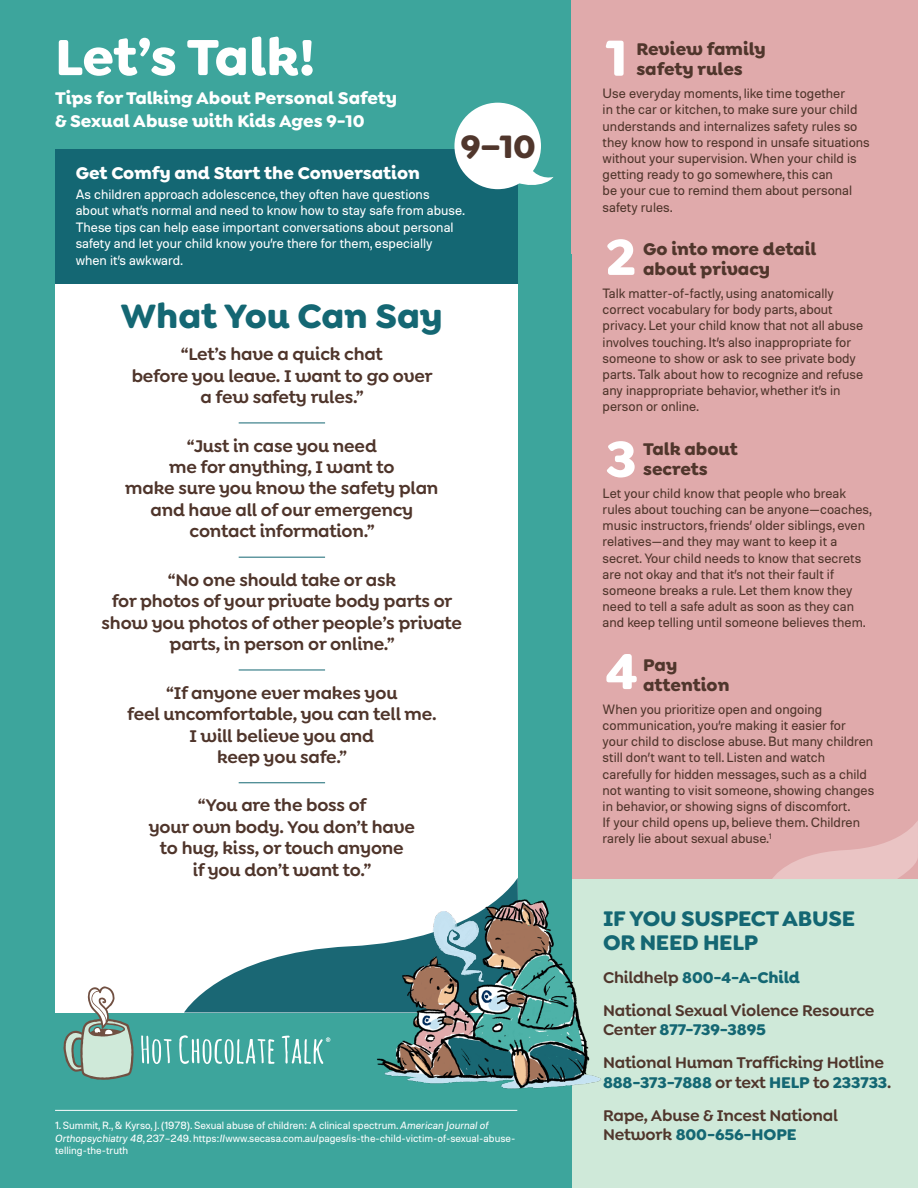
<style>
.page{position:relative;width:918px;height:1188px;background:#fff}
.page>*{position:absolute;margin:0;border:0;box-sizing:border-box;transform-origin:0 0}
._01_Big_heasder_let{font:700 54px "Goldplay Alt";letter-spacing:-.01em;color:#fff}
._08_NUMBERS{font:700 54px "Goldplay Alt";color:#fff}
._04_Header_What_You{font:700 36px "Goldplay Alt";color:#146773}
.t1{font:700 34.5px "Goldplay Alt";color:#50362c}
._06_NEED_HELP{font:700 22.5px/24px "Goldplay Alt";letter-spacing:-.01em;color:#146773}
._05_Talking_Points_1{font:600 18px/21.5px "Goldplay Alt";letter-spacing:-.01em;color:#4f352b;text-align:center}
._02_Subhead_12_15_Go{font:700 18px/22.5px "Goldplay Alt";color:#fff}
._05B_Talking_Points{font:600 18px/21.5px "Goldplay Alt";letter-spacing:-.01em;color:#4f352b;text-align:center}
._06_Subhead_after_nu{font:700 18px/20.2px "Goldplay Alt";color:#50362c}
._07_Need_help_INFO{font:600 16.5px/19.5px "Goldplay Alt";letter-spacing:-.01em;color:#50362c}
._07_Need_help_INFO-2{font:600 16.5px/19.5px "Goldplay Alt";letter-spacing:-.01em;color:#4f352b}
._07_Need_help_INFO-3{font:700 16.5px "Goldplay Alt";letter-spacing:-.01em;color:#146773}
.t2{font:13.5px/16.2px "Molde";color:#4f352b}
.t3{font:13.5px/16.5px "Molde";color:#fff}
.t4{font:10.5px/12.6px "Molde";color:#fff}
.s1{font-style:italic}
.s2{font-weight:600;color:#50362c}
.s3{font-weight:700;color:#146773}
</style>
<div class="page">
<div style="left:0;top:0;width:571px;height:356px;background:#3da59c"></div>
<div style="left:571px;top:0;width:347px;height:883px;background:#e0aaab"></div>
<div style="left:535px;top:879px;width:383px;height:309px;background:#cfe9d9"></div>
<div style="left:0;top:255px;width:571px;height:933px;background:#3da59c"></div>
<div style="left:55px;top:149px;width:462px;height:863px;background:#fff"></div>
<hr style="left:239px;top:423px;width:86px;height:1px;background:#146773">
<hr style="left:239px;top:557px;width:86px;height:1px;background:#146773">
<hr style="left:239px;top:670px;width:86px;height:1px;background:#146773">
<hr style="left:239px;top:782px;width:86px;height:1px;background:#146773">
<div style="left:55px;top:149px;width:462px;height:135px;background:#146773"></div>
<div style="left:454px;top:103px;width:87px;height:86px;background:#fff;border-radius:50%"></div>
<svg style="left:504px;top:159px;width:50px;height:30px"></svg>
<svg style="left:184px;top:945px;width:181px;height:67px;fill:#1a6774"></svg>
<img style="left:365px;top:860px;width:236px;height:253px">
<svg style="left:772px;top:821px;width:146px;height:58px"></svg>
<hr style="left:55px;top:1110px;width:462px;height:1px;background:#fff">
<svg style="left:141px;top:1036px;width:31px;height:28px"></svg>
<svg style="left:179px;top:1035px;width:96px;height:29px"></svg>
<svg style="left:63px;top:986px;width:71px;height:94px"></svg>
<svg style="left:282px;top:1036px;width:48px;height:28px"></svg>
<p class="_01_Big_heasder_let" style="left:55px;top:22px;width:261px">Let’s Talk!</p>
<p class="_02_Subhead_12_15_Go" style="left:55px;top:87px;width:344px">Tips for Talking About Personal Safety &amp; Sexual Abuse with Kids Ages 9-10</p>
<p class="t1" style="left:461px;top:124px;width:76px">9–10</p>
<p class="_02_Subhead_12_15_Go" style="left:76px;top:162px;width:346px">Get Comfy and Start the Conversation</p>
<p class="t3" style="left:76px;top:185px;width:390px">As children approach adolescence, they often have questions about what’s normal and need to know how to stay safe from abuse.<br>These tips can help ease important conversations about personal safety and let your child know you’re there for them, especially when it’s awkward.</p>
<p class="_04_Header_What_You" style="left:121px;top:292px;width:324px">What You Can Say</p>
<p class="_05_Talking_Points_1" style="left:132px;top:343px;width:302px">“Let’s have a quick chat<br>before you leave. I want to go over a few safety rules.”</p>
<p class="_05_Talking_Points_1" style="left:125px;top:435px;width:315px">“Just in case you need<br>me for anything, I want to<br>make sure you know the safety plan and have all of our emergency contact information.”</p>
<p class="_05_Talking_Points_1" style="left:102px;top:569px;width:362px">“No one should take or ask<br>for photos of your private body parts or show you photos of other people’s private parts, in person or online.”</p>
<p class="_05_Talking_Points_1" style="left:127px;top:682px;width:311px">“If anyone ever makes you<br>feel uncomfortable, you can tell me.<br>I will believe you and<br>keep you safe.”</p>
<p class="_05B_Talking_Points" style="left:149px;top:795px;width:268px">“You are the boss of<br>your own body. You don’t have to hug, kiss, or touch anyone<br>if you don’t want to.”</p>
<p class="t4" style="left:55px;top:1119px;width:462px">1. Summit, R., &amp; Kyrso, J. (1978). Sexual abuse of children: A clinical spectrum. <span class="s1">American Journal of<br>Orthopsychiatry 48</span>, 237–249. https://www.secasa.com.au/pages/is-the-child-victim-of-sexual-abuse&shy;telling-the-truth</p>
<p class="_08_NUMBERS" style="left:606px;top:23px;width:24px">1</p>
<p class="_06_Subhead_after_nu" style="left:636px;top:39px;width:131px">Review family safety rules</p>
<p class="t2" style="left:603px;top:85px;width:269px">Use everyday moments, like time together<br>in the car or kitchen, to make sure your child understands and internalizes safety rules so they know how to respond in unsafe situations without your supervision. When your child is getting ready to go somewhere, this can<br>be your cue to remind them about personal safety rules.</p>
<p class="_06_Subhead_after_nu" style="left:643px;top:238px;width:175px">Go into more detail about privacy</p>
<p class="t2" style="left:603px;top:285px;width:262px">Talk matter-of-factly, using anatomically correct vocabulary for body parts, about privacy. Let your child know that not all abuse involves touching. It’s also inappropriate for someone to show or ask to see private body parts. Talk about how to recognize and refuse any inappropriate behavior, whether it’s in person or online.</p>
<p class="_06_Subhead_after_nu" style="left:643px;top:438px;width:96px">Talk about secrets</p>
<p class="t2" style="left:603px;top:484px;width:271px">Let your child know that people who break rules about touching can be anyone—coaches, music instructors, friends’ older siblings, even relatives—and they may want to keep it a secret. Your child needs to know that secrets are not okay and that it’s not their fault if someone breaks a rule. Let them know they need to tell a safe adult as soon as they can and keep telling until someone believes them.</p>
<p class="_06_Subhead_after_nu" style="left:643px;top:654px;width:88px">Pay attention</p>
<p class="t2" style="left:603px;top:700px;width:273px">When you prioritize open and ongoing communication, you’re making it easier for your child to disclose abuse. But many children still don’t want to tell. Listen and watch carefully for hidden messages, such as a child not wanting to visit someone, showing changes in behavior, or showing signs of discomfort.<br>If your child opens up, believe them. Children rarely lie about sexual abuse.<sup>1</sup></p>
<p class="_08_NUMBERS" style="left:606px;top:222px;width:32px">2</p>
<p class="_08_NUMBERS" style="left:606px;top:424px;width:32px">3</p>
<p class="_08_NUMBERS" style="left:606px;top:636px;width:34px">4</p>
<p class="_06_NEED_HELP" style="left:603px;top:906px;width:253px">IF YOU SUSPECT ABUSE<br>OR NEED HELP</p>
<p class="_07_Need_help_INFO-3" style="left:603px;top:967px;width:198px"><span class="s2">Childhelp</span> 800-4-A-Child</p>
<p class="_07_Need_help_INFO" style="left:603px;top:1001px;width:273px">National Sexual Violence Resource<br>Center <span class="s3">877-739-3895</span></p>
<p class="_07_Need_help_INFO-2" style="left:603px;top:1053px;width:290px">National Human Trafficking Hotline<br><span class="s3">888-373-7888</span> or text <span class="s3">HELP</span> to <span class="s3">233733</span>.</p>
<p class="_07_Need_help_INFO" style="left:603px;top:1106px;width:237px">Rape, Abuse &amp; Incest National<br>Network <span class="s3">800-656-HOPE</span></p>
</div>
